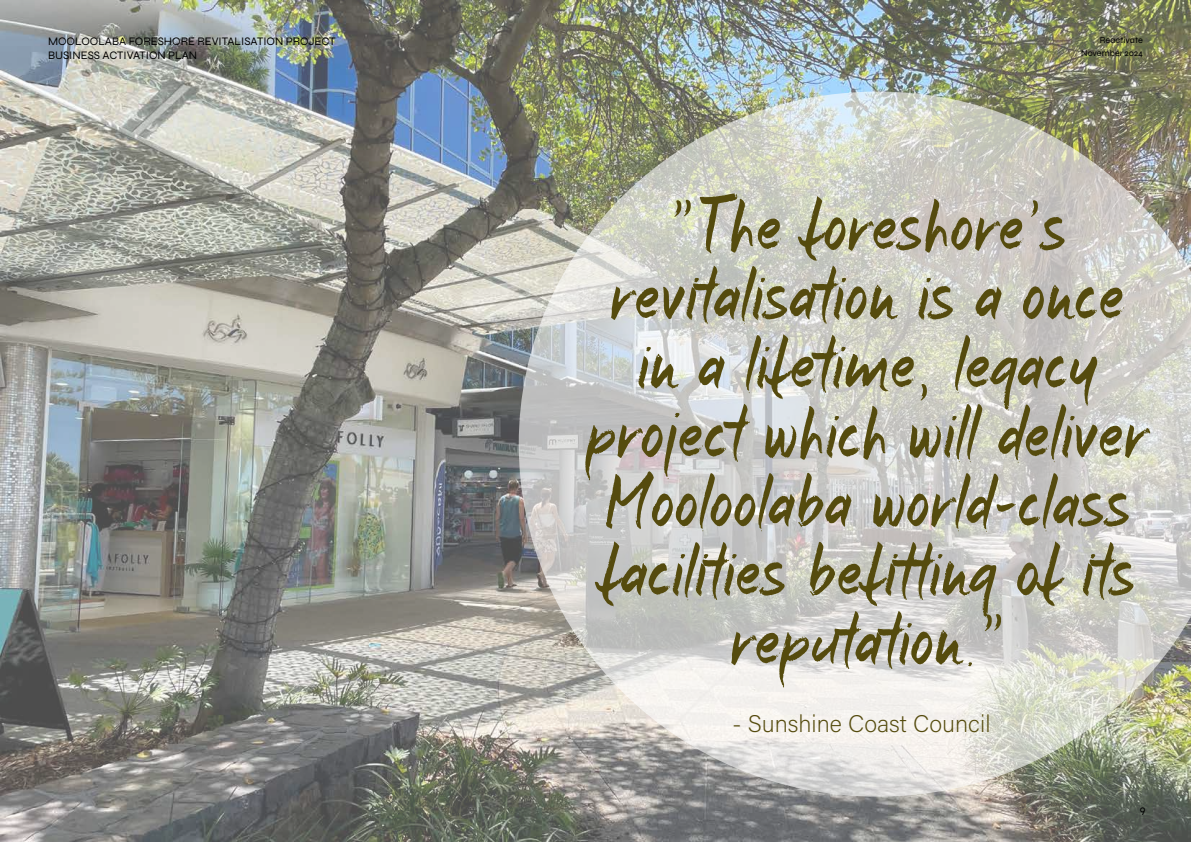
<style>
.page{position:relative;width:1191px;height:842px;background:#fff}
.page>*{position:absolute;margin:0;border:0;box-sizing:border-box;transform-origin:0 0}
.t1{font:80px/69px "Marker Mark";color:#554b0e;text-align:center}
.t2{font:200 24px "Acumin Pro";color:#554b0e}
.t3{font:11.5px/13.8px "Syne";color:#000}
.t4{font:9px/12.8px "Syne";color:#000;text-align:right}
</style>
<div class="page">
<img style="left:0;top:0;width:1191px;height:842px">
<svg style="left:519px;top:92px;width:672px;height:705px;background:#c9c9c1"></svg>
<p class="t3" style="left:48px;top:34px;width:289px">MOOLOOLABA FORESHORE REVITALISATION PROJECT<br>BUSINESS ACTIVATION PLAN</p>
<p class="t4" style="left:1081px;top:33px;width:63px">Reactivate<br>November 2024</p>
<p class="t1" style="left:587px;top:196px;width:563px">"The foreshore's revitalisation is a once in a lifetime, legacy project which will deliver<br>Mooloolaba world-class facilities befitting of its reputation."</p>
<p class="t2" style="left:732px;top:707px;width:259px">- Sunshine Coast Council</p>
<p class="t3" style="left:1139px;top:804px;width:7px">9</p>
</div>
